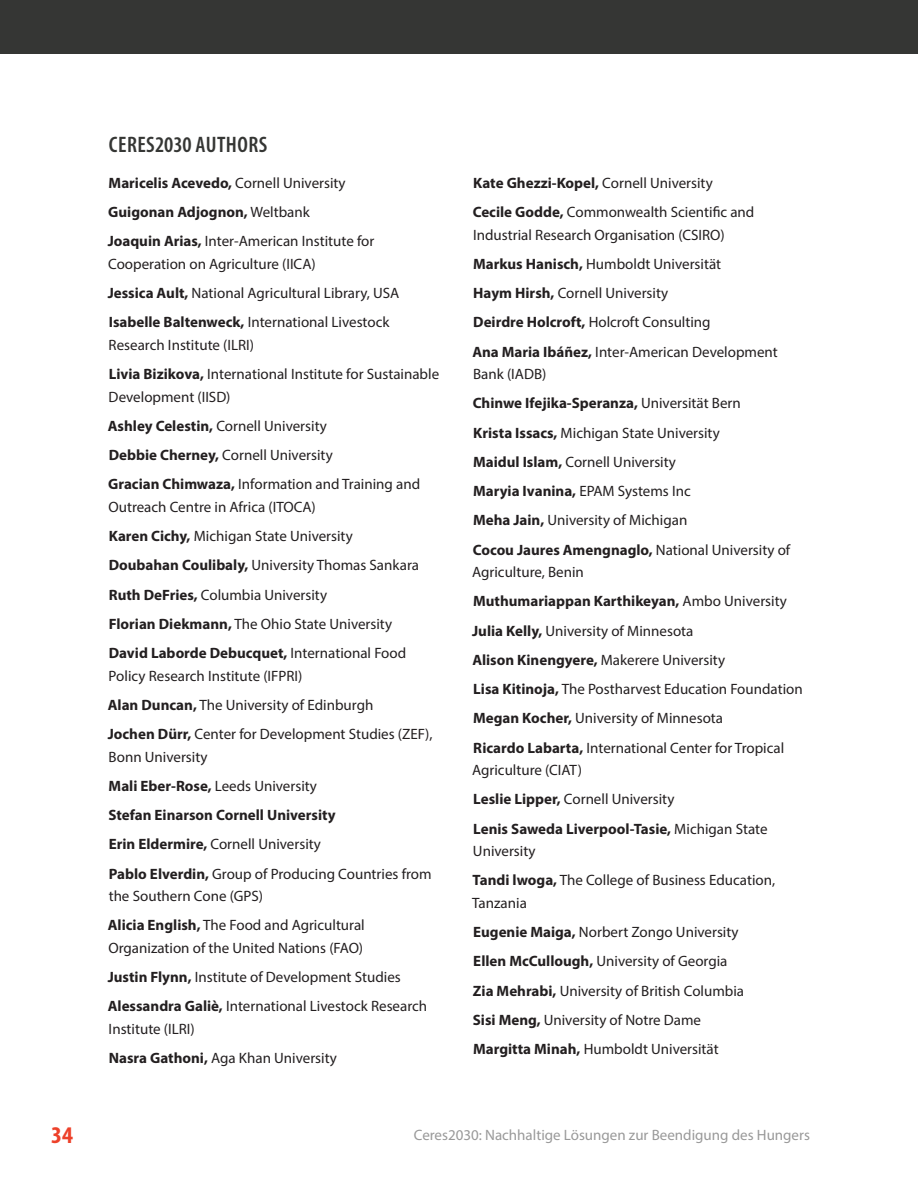
<style>
.page{position:relative;width:918px;height:1188px;background:#fff}
.page>*{position:absolute;margin:0;border:0;box-sizing:border-box;transform-origin:0 0}
.t1{font:700 condensed 24px "Myriad Pro";color:#ed412a;scale:1.07 1}
.t2{font:600 condensed 22.5px "Myriad Pro";letter-spacing:.02em;color:#353634}
.Authors{font:15px/22.5px "Myriad Pro";color:#231f20}
.Authors-2{font:700 15px/22.5px "Myriad Pro";color:#231f20}
.t3{font:15px "Myriad Pro";color:#999}
.s1{font-weight:400}
.s2{font-weight:700}
</style>
<div class="page">
<div style="left:0;top:0;width:918px;height:54px;background:#353634"></div>
<h2 class="t2" style="left:109px;top:131px;width:160px">CERES2030 AUTHORS</h2>
<p class="Authors-2" style="left:109px;top:171px;width:239px">Maricelis Acevedo, <span class="s1">Cornell University</span></p>
<p class="Authors-2" style="left:108px;top:200px;width:203px">Guigonan Adjognon, <span class="s1">Weltbank</span></p>
<p class="Authors" style="left:108px;top:230px;width:268px"><span class="s2">Joaquin Arias,</span> Inter-American Institute for<br>Cooperation on Agriculture (IICA)</p>
<p class="Authors" style="left:108px;top:282px;width:293px"><span class="s2">Jessica Ault,</span> National Agricultural Library, USA</p>
<p class="Authors" style="left:109px;top:311px;width:282px"><span class="s2">Isabelle Baltenweck,</span> International Livestock<br>Research Institute (ILRI)</p>
<p class="Authors" style="left:109px;top:363px;width:332px"><span class="s2">Livia Bizikova,</span> International Institute for Sustainable<br>Development (IISD)</p>
<p class="Authors" style="left:108px;top:414px;width:220px"><span class="s2">Ashley Celestin,</span> Cornell University</p>
<p class="Authors" style="left:109px;top:444px;width:225px"><span class="s2">Debbie Cherney,</span> Cornell University</p>
<p class="Authors" style="left:108px;top:473px;width:313px"><span class="s2">Gracian Chimwaza,</span> Information and Training and<br>Outreach Centre in Africa (ITOCA)</p>
<p class="Authors" style="left:109px;top:525px;width:246px"><span class="s2">Karen Cichy,</span> Michigan State University</p>
<p class="Authors" style="left:109px;top:554px;width:312px"><span class="s2">Doubahan Coulibaly,</span> University Thomas Sankara</p>
<p class="Authors" style="left:109px;top:583px;width:220px"><span class="s2">Ruth DeFries,</span> Columbia University</p>
<p class="Authors" style="left:109px;top:612px;width:285px"><span class="s2">Florian Diekmann,</span> The Ohio State University</p>
<p class="Authors" style="left:109px;top:642px;width:299px"><span class="s2">David Laborde Debucquet,</span> International Food<br>Policy Research Institute (IFPRI)</p>
<p class="Authors" style="left:108px;top:693px;width:267px"><span class="s2">Alan Duncan,</span> The University of Edinburgh</p>
<p class="Authors" style="left:108px;top:723px;width:326px"><span class="s2">Jochen Dürr,</span> Center for Development Studies (ZEF),<br>Bonn University</p>
<p class="Authors" style="left:109px;top:774px;width:210px"><span class="s2">Mali Eber-Rose,</span> Leeds University</p>
<p class="Authors-2" style="left:108px;top:803px;width:229px">Stefan Einarson Cornell University</p>
<p class="Authors" style="left:109px;top:833px;width:214px"><span class="s2">Erin Eldermire,</span> Cornell University</p>
<p class="Authors" style="left:109px;top:862px;width:324px"><span class="s2">Pablo Elverdin,</span> Group of Producing Countries from the Southern Cone (GPS)</p>
<p class="Authors" style="left:108px;top:914px;width:259px"><span class="s2">Alicia English,</span> The Food and Agricultural<br>Organization of the United Nations (FAO)</p>
<p class="Authors" style="left:108px;top:966px;width:295px"><span class="s2">Justin Flynn,</span> Institute of Development Studies</p>
<p class="Authors" style="left:108px;top:995px;width:321px"><span class="s2">Alessandra Galiè,</span> International Livestock Research<br>Institute (ILRI)</p>
<p class="Authors" style="left:109px;top:1047px;width:230px"><span class="s2">Nasra Gathoni,</span> Aga Khan University</p>
<p class="Authors-2" style="left:473px;top:171px;width:241px">Kate Ghezzi-Kopel, <span class="s1">Cornell University</span></p>
<p class="Authors" style="left:473px;top:201px;width:283px"><span class="s2">Cecile Godde,</span> Commonwealth Scientific and<br>Industrial Research Organisation (CSIRO)</p>
<p class="Authors" style="left:473px;top:252px;width:250px"><span class="s2">Markus Hanisch,</span> Humboldt Universität</p>
<p class="Authors" style="left:473px;top:282px;width:196px"><span class="s2">Haym Hirsh,</span> Cornell University</p>
<p class="Authors" style="left:473px;top:311px;width:239px"><span class="s2">Deirdre Holcroft,</span> Holcroft Consulting</p>
<p class="Authors" style="left:472px;top:340px;width:307px"><span class="s2">Ana Maria Ibáñez,</span> Inter-American Development<br>Bank (IADB)</p>
<p class="Authors-2" style="left:473px;top:392px;width:270px">Chinwe Ifejika-Speranza, <span class="s1">Universität Bern</span></p>
<p class="Authors" style="left:473px;top:421px;width:248px"><span class="s2">Krista Issacs,</span> Michigan State University</p>
<p class="Authors" style="left:473px;top:450px;width:204px"><span class="s2">Maidul Islam,</span> Cornell University</p>
<p class="Authors-2" style="left:473px;top:479px;width:219px">Maryia Ivanina, <span class="s1">EPAM Systems Inc</span></p>
<p class="Authors" style="left:473px;top:509px;width:216px"><span class="s2">Meha Jain,</span> University of Michigan</p>
<p class="Authors" style="left:472px;top:538px;width:320px"><span class="s2">Cocou Jaures Amengnaglo,</span> National University of<br>Agriculture, Benin</p>
<p class="Authors-2" style="left:473px;top:590px;width:315px">Muthumariappan Karthikeyan, <span class="s1">Ambo University</span></p>
<p class="Authors" style="left:472px;top:619px;width:223px"><span class="s2">Julia Kelly,</span> University of Minnesota</p>
<p class="Authors" style="left:472px;top:648px;width:254px"><span class="s2">Alison Kinengyere,</span> Makerere University</p>
<p class="Authors" style="left:473px;top:678px;width:331px"><span class="s2">Lisa Kitinoja,</span> The Postharvest Education Foundation</p>
<p class="Authors" style="left:473px;top:707px;width:252px"><span class="s2">Megan Kocher,</span> University of Minnesota</p>
<p class="Authors" style="left:472px;top:736px;width:314px"><span class="s2">Ricardo Labarta,</span> International Center for Tropical<br>Agriculture (CIAT)</p>
<p class="Authors" style="left:473px;top:788px;width:203px"><span class="s2">Leslie Lipper,</span> Cornell University</p>
<p class="Authors-2" style="left:473px;top:817px;width:296px">Lenis Saweda Liverpool-Tasie, <span class="s1">Michigan State<br>University</span></p>
<p class="Authors" style="left:472px;top:869px;width:305px"><span class="s2">Tandi lwoga,</span> The College of Business Education,<br>Tanzania</p>
<p class="Authors" style="left:473px;top:921px;width:267px"><span class="s2">Eugenie Maiga,</span> Norbert Zongo University</p>
<p class="Authors" style="left:473px;top:950px;width:256px"><span class="s2">Ellen McCullough,</span> University of Georgia</p>
<p class="Authors" style="left:473px;top:979px;width:273px"><span class="s2">Zia Mehrabi,</span> University of British Columbia</p>
<p class="Authors" style="left:473px;top:1008px;width:230px"><span class="s2">Sisi Meng,</span> University of Notre Dame</p>
<p class="Authors" style="left:473px;top:1038px;width:247px"><span class="s2">Margitta Minah,</span> Humboldt Universität</p>
<h1 class="t1" style="left:51px;top:1120px;width:22px">34</h1>
<p class="t3" style="left:414px;top:1125px;width:398px">Ceres2030: Nachhaltige Lösungen zur Beendigung des Hungers</p>
</div>
